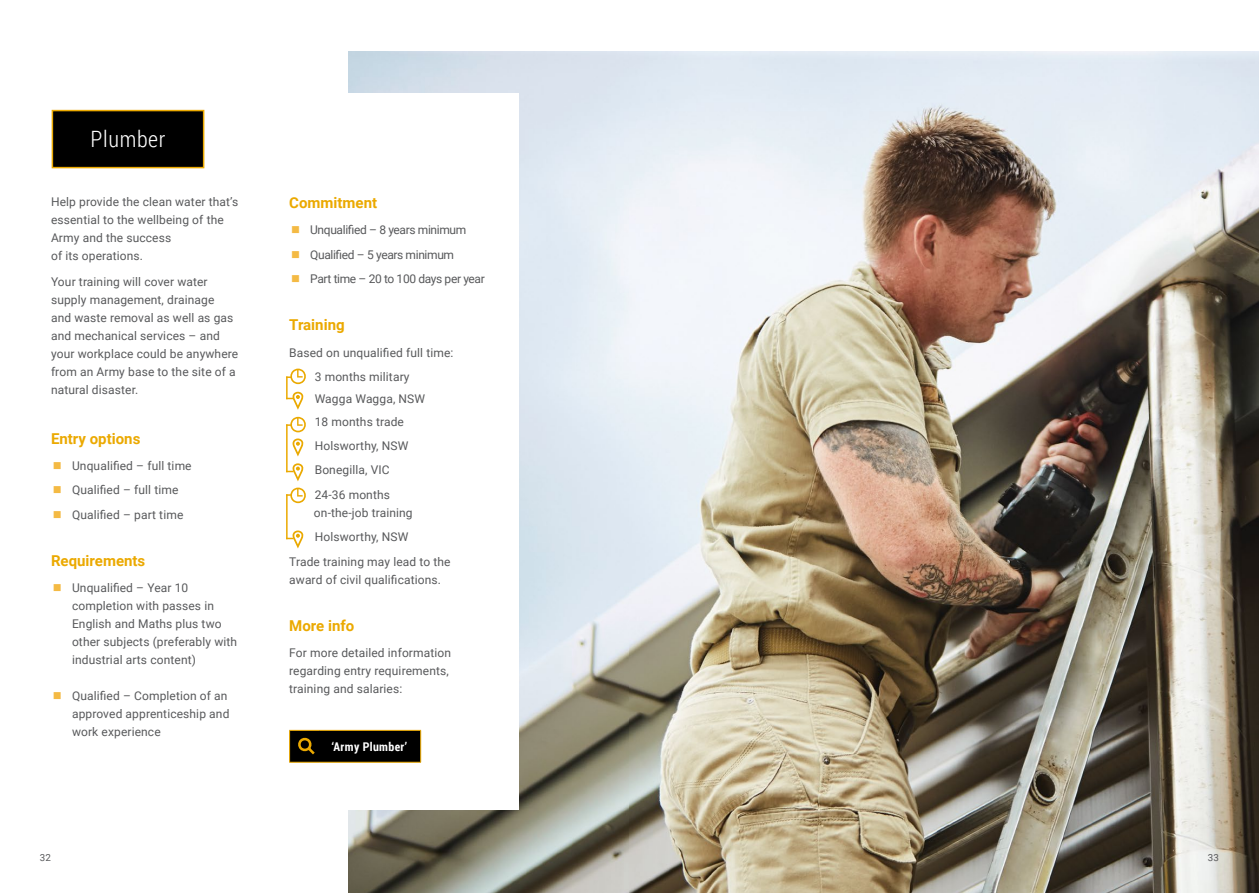
<style>
.page{position:relative;width:1259px;height:893px;background:#fff}
.page>*{position:absolute;margin:0;border:0;box-sizing:border-box;transform-origin:0 0}
.t1{font:300 22.5px "Roboto Condensed";letter-spacing:.03em;color:#fff}
.t2{font:700 15px "Roboto";color:#eba900}
.t3{font:12px/18px "Roboto";letter-spacing:.01em;color:#58595b}
.t4{font:12px "Roboto";letter-spacing:-.03em;color:#58595b}
.t5{font:700 12px "Roboto Condensed";letter-spacing:.03em;color:#fff}
.t6{font:9.75px "Roboto";color:#58595b}
.s1{color:#f4ba44}
</style>
<div class="page">
<img style="left:349px;top:51px;width:910px;height:842px">
<div style="left:0;top:93px;width:519px;height:716px;background:#fff"></div>
<hr style="left:289px;top:730px;width:30px;height:1px;background:#eba900">
<hr style="left:289px;top:731px;width:1px;height:31px;background:#eba900">
<hr style="left:289px;top:762px;width:30px;height:1px;background:#eba900">
<hr style="left:319px;top:762px;width:102px;height:1px;background:#eba900">
<svg style="left:290px;top:730px;width:131px;height:32px"></svg>
<div style="left:52px;top:111px;width:152px;height:57px;background:#000"></div>
<div style="left:52px;top:110px;width:152px;height:58px;border:2px solid #eba900"></div>
<svg style="left:292px;top:438px;width:12px;height:18px"></svg>
<svg style="left:288px;top:369px;width:18px;height:15px"></svg>
<hr style="left:286px;top:376px;width:2px;height:23px;background:#eba900">
<svg style="left:286px;top:391px;width:18px;height:19px"></svg>
<svg style="left:288px;top:488px;width:18px;height:15px"></svg>
<hr style="left:286px;top:494px;width:2px;height:45px;background:#eba900">
<svg style="left:286px;top:530px;width:18px;height:18px"></svg>
<svg style="left:288px;top:417px;width:18px;height:15px"></svg>
<hr style="left:286px;top:424px;width:2px;height:48px;background:#eba900">
<svg style="left:286px;top:463px;width:18px;height:18px"></svg>
<h1 class="t1" style="left:91px;top:123px;width:76px">Plumber</h1>
<p class="t3" style="left:51px;top:192px;width:189px">Help provide the clean water that’s essential to the wellbeing of the<br>Army and the success<br>of its operations.</p>
<p class="t3" style="left:51px;top:273px;width:189px">Your training will cover water supply management, drainage<br>and waste removal as well as gas and mechanical services – and your workplace could be anywhere from an Army base to the site of a natural disaster.</p>
<p class="t2" style="left:51px;top:428px;width:91px">Entry options</p>
<p class="t3" style="left:53px;top:456px;width:140px"><span class="s1">■</span> Unqualified – full time</p>
<p class="t3" style="left:53px;top:481px;width:127px"><span class="s1">■</span> Qualified – full time</p>
<p class="t3" style="left:53px;top:505px;width:132px"><span class="s1">■</span> Qualified – part time</p>
<p class="t2" style="left:51px;top:550px;width:96px">Requirements</p>
<p class="t3" style="left:72px;top:579px;width:167px;text-indent:-19px"><span class="s1">■</span> Unqualified – Year 10 completion with passes in<br>English and Maths plus two other subjects (preferably with industrial arts content)</p>
<p class="t3" style="left:72px;top:687px;width:159px;text-indent:-19px"><span class="s1">■</span> Qualified – Completion of an approved apprenticeship and work experience</p>
<p class="t2" style="left:289px;top:192px;width:89px">Commitment</p>
<p class="t4" style="left:291px;top:222px;width:177px"><span class="s1">■</span> Unqualified – 8 years minimum</p>
<p class="t4" style="left:291px;top:246px;width:164px"><span class="s1">■</span> Qualified – 5 years minimum</p>
<p class="t4" style="left:291px;top:270px;width:195px"><span class="s1">■</span> Part time – 20 to 100 days per year</p>
<p class="t2" style="left:289px;top:314px;width:57px">Training</p>
<p class="t3" style="left:315px;top:340px;width:140px;line-height:24.5px;text-indent:-26px">Based on unqualified full time:<br>3 months military</p>
<p class="t3" style="left:315px;top:388px;width:112px;line-height:22.2px">Wagga Wagga, NSW<br>18 months trade</p>
<p class="t3" style="left:315px;top:433px;width:95px;line-height:24.5px">Holsworthy, NSW<br>Bonegilla, VIC<br>24-36 months</p>
<p class="t3" style="left:314px;top:503px;width:100px">on-the-job training</p>
<p class="t3" style="left:315px;top:527px;width:95px">Holsworthy, NSW</p>
<p class="t3" style="left:289px;top:552px;width:163px">Trade training may lead to the</p>
<p class="t3" style="left:289px;top:570px;width:153px">award of civil qualifications.</p>
<p class="t2" style="left:289px;top:615px;width:67px">More info</p>
<p class="t3" style="left:289px;top:643px;width:163px">For more detailed information regarding entry requirements, training and salaries:</p>
<p class="t5" style="left:332px;top:738px;width:77px">‘Army Plumber’</p>
<p class="t6" style="left:40px;top:850px;width:13px">32</p>
<p class="t6" style="left:1208px;top:850px;width:13px">33</p>
</div>
